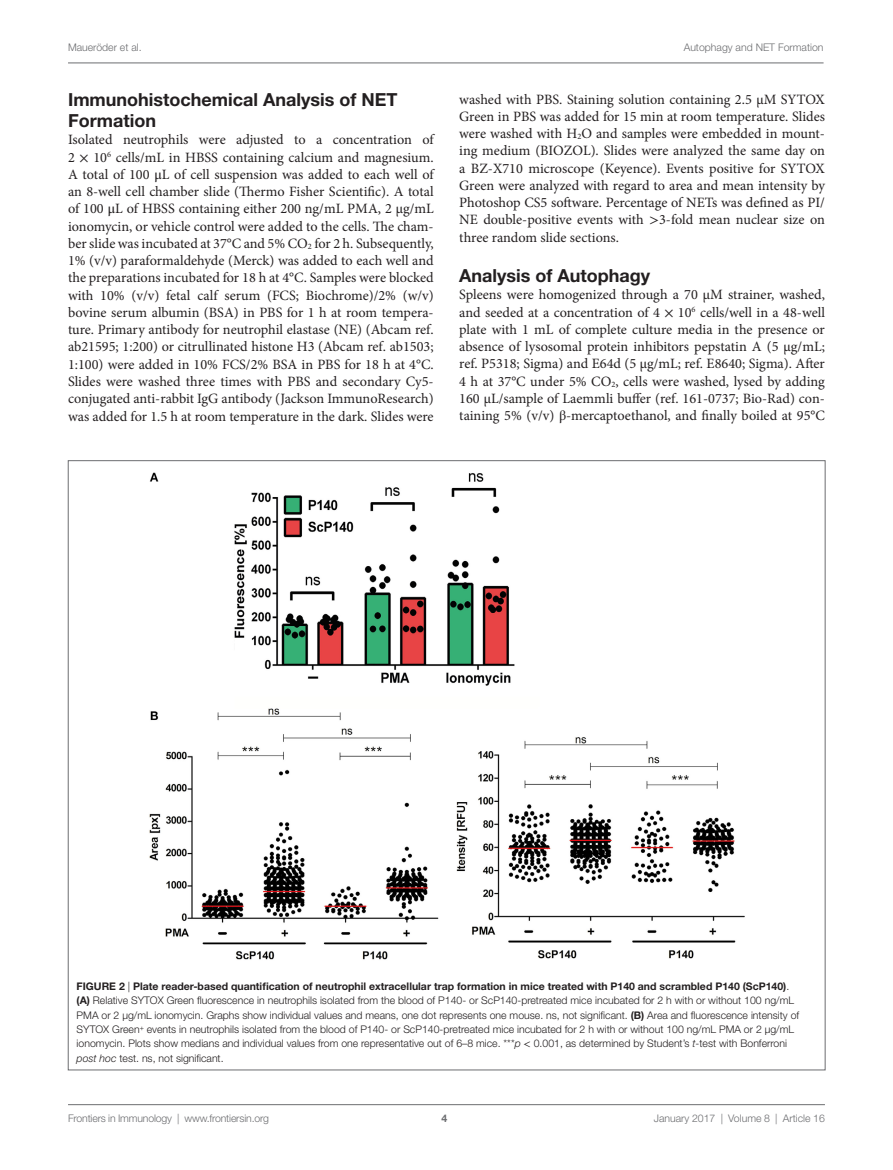
<style>
.page{position:relative;width:893px;height:1170px;background:#fff}
.page>*{position:absolute;margin:0;border:0;box-sizing:border-box;transform-origin:0 0}
.t1{font:700 18px/21px "Helvetica Neue LT Std";color:#231f20}
.t2{font:14.25px/17.2px "Minion Pro";color:#231f20;text-align:justify}
.t3{font:300 10.5px/14.2px "Helvetica Neue LT Std";color:#231f20}
.t4{font:300 10.5px "Helvetica Neue LT Std";color:#6c6d70}
.t5{font:700 10.5px "Helvetica Neue LT Std";color:#6c6d70}
.s1{font-family:"STIX General"}
.s2{font-weight:700}
.s3{font-style:italic}
.s4{font-family:"STIX General";font-weight:400}
</style>
<div class="page">
<img style="left:149px;top:472px;width:596px;height:488px">
<hr style="left:68px;top:63px;width:756px;height:1px;background:#6c6d70">
<hr style="left:68px;top:1104px;width:757px;height:1px;background:#6c6d70">
<p class="t4" style="left:68px;top:41px;width:75px">Maueröder et al.</p>
<p class="t4" style="left:684px;top:41px;width:141px">Autophagy and NET Formation</p>
<p class="t1" style="left:68px;top:89px;width:331px">Immunohistochemical Analysis of NET<br>Formation</p>
<p class="t2" style="left:68px;top:131px;width:367px">Isolated neutrophils were adjusted to a concentration of 2 <span class="s1">×</span> 10<sup>6</sup> cells/mL in HBSS containing calcium and magnesium.<br>A total of 100 <span class="s1">μ</span>L of cell suspension was added to each well of an 8-well cell chamber slide (Thermo Fisher Scientific). A total of 100 <span class="s1">μ</span>L of HBSS containing either 200 ng/mL PMA, 2 µg/mL ionomycin, or vehicle control were added to the cells. The cham&shy;ber slide was incubated at 37°C and 5% CO<sub>2</sub> for 2 h. Subsequently, 1% (v/v) paraformaldehyde (Merck) was added to each well and the preparations incubated for 18 h at 4°C. Samples were blocked with 10% (v/v) fetal calf serum (FCS; Biochrome)/2% (w/v) bovine serum albumin (BSA) in PBS for 1 h at room tempera&shy;ture. Primary antibody for neutrophil elastase (NE) (Abcam ref. ab21595; 1:200) or citrullinated histone H3 (Abcam ref. ab1503; 1:100) were added in 10% FCS/2% BSA in PBS for 18 h at 4°C.<br>Slides were washed three times with PBS and secondary Cy5- conjugated anti-rabbit IgG antibody (Jackson ImmunoResearch) was added for 1.5 h at room temperature in the dark. Slides were</p>
<p class="t2" style="left:459px;top:90px;width:367px">washed with PBS. Staining solution containing 2.5 µM SYTOX Green in PBS was added for 15 min at room temperature. Slides were washed with H<sub>2</sub>O and samples were embedded in mount&shy;ing medium (BIOZOL). Slides were analyzed the same day on a BZ-X710 microscope (Keyence). Events positive for SYTOX Green were analyzed with regard to area and mean intensity by Photoshop CS5 software. Percentage of NETs was defined as PI/ NE double-positive events with <span class="s1">&gt;</span>3-fold mean nuclear size on three random slide sections.</p>
<p class="t1" style="left:459px;top:265px;width:192px">Analysis of Autophagy</p>
<p class="t2" style="left:459px;top:286px;width:367px">Spleens were homogenized through a 70 µM strainer, washed, and seeded at a concentration of 4 <span class="s1">×</span> 10<sup>6</sup> cells/well in a 48-well plate with 1 mL of complete culture media in the presence or absence of lysosomal protein inhibitors pepstatin A (5 µg/mL; ref. P5318; Sigma) and E64d (5 µg/mL; ref. E8640; Sigma). After 4 h at 37°C under 5% CO<sub>2</sub>, cells were washed, lysed by adding 160 µL/sample of Laemmli buffer (ref. 161-0737; Bio-Rad) con&shy;taining 5% (v/v) <span class="s1">β</span>-mercaptoethanol, and finally boiled at 95°C</p>
<p class="t3" style="left:77px;top:979px;width:724px"><span class="s2">Figure 2</span> | <span class="s2">Plate reader-based quantification of neutrophil extracellular trap formation in mice treated with P140 and scrambled P140 (ScP140)</span>. <span class="s2">(A)</span> Relative SYTOX Green fluorescence in neutrophils isolated from the blood of P140- or ScP140-pretreated mice incubated for 2 h with or without 100 ng/mL PMA or 2 µg/mL ionomycin. Graphs show individual values and means, one dot represents one mouse. ns, not significant. <span class="s2">(B)</span> Area and fluorescence intensity of SYTOX Green<sup>+</sup> events in neutrophils isolated from the blood of P140- or ScP140-pretreated mice incubated for 2 h with or without 100 ng/mL PMA or 2 µg/mL ionomycin. Plots show medians and individual values from one representative out of 6–8 mice. ***<span class="s3">p</span> <span class="s4">&lt;</span> 0.001, as determined by Student’s <span class="s3">t</span>-test with Bonferroni <span class="s3">post hoc</span> test. ns, not significant.</p>
<p class="t4" style="left:68px;top:1111px;width:203px">Frontiers in Immunology | www.frontiersin.org</p>
<p class="t4" style="left:654px;top:1111px;width:173px">January 2017 | Volume 8 | Article 16</p>
<p class="t5" style="left:441px;top:1111px;width:7px">4</p>
</div>
